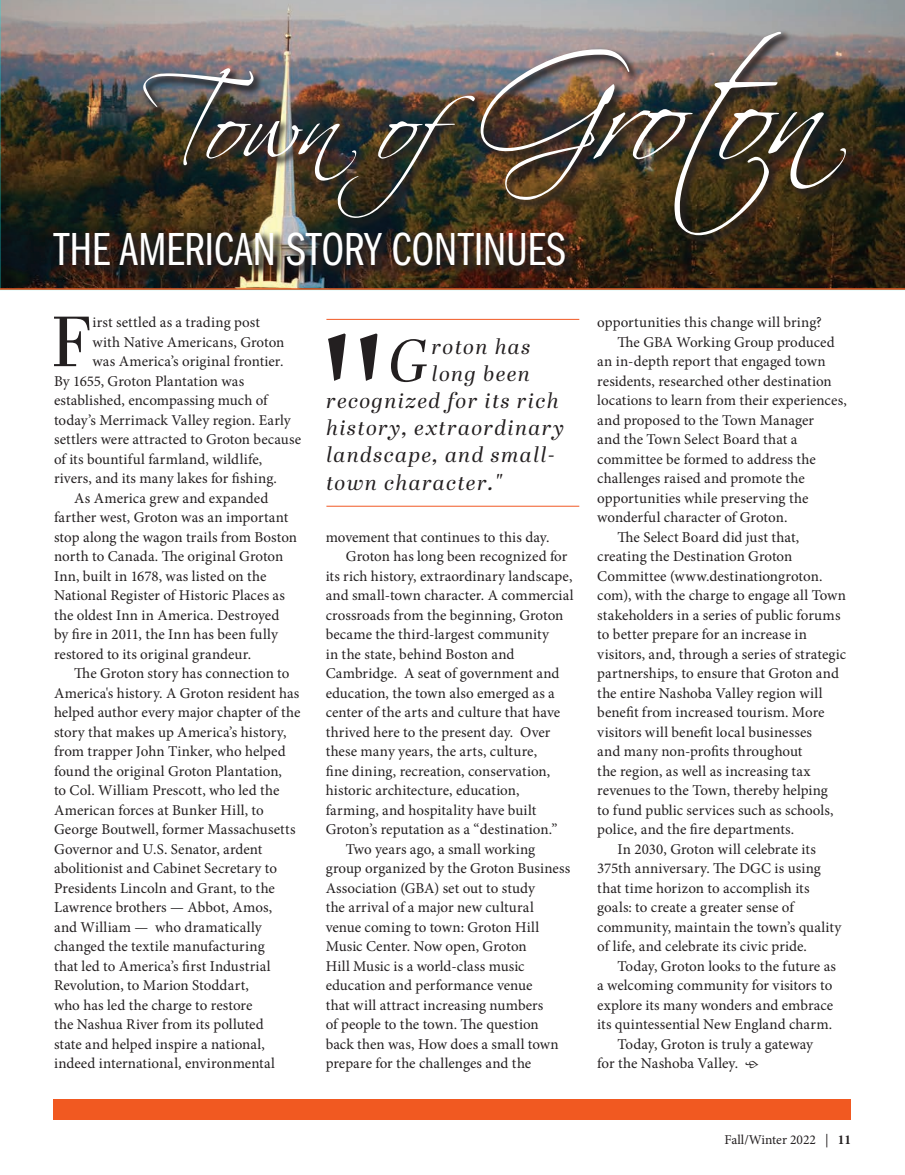
<style>
.page{position:relative;width:905px;height:1175px;background:#fff}
.page>*{position:absolute;margin:0;border:0;box-sizing:border-box;transform-origin:0 0}
.TOC_Titles{font:105px "Scriptina";letter-spacing:-.005em;color:#fff}
.TOC_Titles-2{font:70.65px "Abril Display";color:#231f20}
.TOC_Titles-3{font:italic 59.55px "Abril Display";color:#231f20}
.TOC_Titles-4{font:48px "Franklin Gothic URW Com Boo";letter-spacing:.005em;color:#fff}
.TOC_Titles-5{font:italic 21px "Abril Display";letter-spacing:.075em;color:#231f20}
.TOC_Titles-6{font:15px/19.5px "Minion Pro";letter-spacing:.005em;color:#231f20}
.t1{font:13.5px "Minion Pro";color:#231f20}
.s1{font-size:141px}
.s2{font-weight:700}
</style>
<div class="page">
<img style="left:0;top:0;width:904px;height:288px">
<hr style="left:0;top:288px;width:904px;height:2px;background:#f15921">
<div style="left:141px;top:29px;width:716px;height:218px;background:#231f20;opacity:.8"></div>
<div style="left:54px;top:1099px;width:796px;height:20px;background:#f15921"></div>
<div style="left:51px;top:230px;width:525px;height:47px;background:#231f20;opacity:.8"></div>
<svg style="left:328px;top:333px;width:49px;height:48px"></svg>
<hr style="left:326px;top:506px;width:253px;height:1px;background:#f15924">
<hr style="left:326px;top:319px;width:253px;height:1px;background:#f15924">
<p class="TOC_Titles" style="left:140px;top:59px;width:687px">Town of<span class="s1">Groton</span></p>
<p class="TOC_Titles-4" style="left:54px;top:216px;width:513px">THE AMERICAN STORY CONTINUES</p>
<p class="TOC_Titles-2" style="left:51px;top:293px;width:43px">F</p>
<p class="TOC_Titles-6" style="left:93px;top:313px;width:169px">irst settled as a trading post</p>
<p class="TOC_Titles-6" style="left:93px;top:332px;width:193px">with Native Americans, Groton</p>
<p class="TOC_Titles-6" style="left:93px;top:352px;width:192px">was America’s original frontier.</p>
<p class="TOC_Titles-6" style="left:54px;top:371px;width:192px">By 1655, Groton Plantation was</p>
<p class="TOC_Titles-6" style="left:54px;top:391px;width:215px">established, encompassing much of</p>
<p class="TOC_Titles-6" style="left:54px;top:410px;width:238px">today’s Merrimack Valley region. Early</p>
<p class="TOC_Titles-6" style="left:54px;top:430px;width:248px">settlers were attracted to Groton because</p>
<p class="TOC_Titles-6" style="left:54px;top:449px;width:210px">of its bountiful farmland, wildlife,</p>
<p class="TOC_Titles-6" style="left:54px;top:469px;width:224px">rivers, and its many lakes for fishing.</p>
<p class="TOC_Titles-6" style="left:54px;top:488px;width:244px;text-indent:20px">As America grew and expanded farther west, Groton was an important stop along the wagon trails from Boston north to Canada. The original Groton Inn, built in 1678, was listed on the National Register of Historic Places as the oldest Inn in America. Destroyed by fire in 2011, the Inn has been fully restored to its original grandeur.</p>
<p class="TOC_Titles-6" style="left:54px;top:664px;width:248px;text-indent:20px">The Groton story has connection to America's history. A Groton resident has helped author every major chapter of the story that makes up America’s history, from trapper John Tinker, who helped found the original Groton Plantation,<br>to Col. William Prescott, who led the American forces at Bunker Hill, to George Boutwell, former Massachusetts Governor and U.S. Senator, ardent abolitionist and Cabinet Secretary to Presidents Lincoln and Grant, to the Lawrence brothers — Abbot, Amos,<br>and William — who dramatically changed the textile manufacturing<br>that led to America’s first Industrial Revolution, to Marion Stoddart,<br>who has led the charge to restore<br>the Nashua River from its polluted<br>state and helped inspire a national, indeed international, environmental</p>
<p class="TOC_Titles-3" style="left:389px;top:318px;width:40px">G</p>
<p class="TOC_Titles-5" style="left:432px;top:332px;width:100px">roton has</p>
<p class="TOC_Titles-5" style="left:432px;top:359px;width:100px">long been</p>
<p class="TOC_Titles-5" style="left:326px;top:386px;width:234px">recognized for its rich</p>
<p class="TOC_Titles-5" style="left:326px;top:413px;width:239px">history, extraordinary</p>
<p class="TOC_Titles-5" style="left:326px;top:440px;width:230px">landscape, and small-</p>
<p class="TOC_Titles-5" style="left:326px;top:467px;width:178px">town character."</p>
<p class="TOC_Titles-6" style="left:325px;top:527px;width:225px">movement that continues to this day.</p>
<p class="TOC_Titles-6" style="left:325px;top:547px;width:249px;text-indent:20px">Groton has long been recognized for its rich history, extraordinary landscape, and small-town character. A commercial crossroads from the beginning, Groton became the third-largest community<br>in the state, behind Boston and Cambridge. A seat of government and education, the town also emerged as a center of the arts and culture that have thrived here to the present day. Over these many years, the arts, culture,<br>fine dining, recreation, conservation, historic architecture, education, farming, and hospitality have built Groton’s reputation as a “destination.”</p>
<p class="TOC_Titles-6" style="left:325px;top:839px;width:246px;text-indent:20px">Two years ago, a small working group organized by the Groton Business Association (GBA) set out to study<br>the arrival of a major new cultural venue coming to town: Groton Hill Music Center. Now open, Groton<br>Hill Music is a world-class music education and performance venue<br>that will attract increasing numbers<br>of people to the town. The question back then was, How does a small town prepare for the challenges and the</p>
<p class="TOC_Titles-6" style="left:597px;top:313px;width:226px">opportunities this change will bring?</p>
<p class="TOC_Titles-6" style="left:597px;top:332px;width:251px;text-indent:20px">The GBA Working Group produced an in-depth report that engaged town residents, researched other destination locations to learn from their experiences, and proposed to the Town Manager<br>and the Town Select Board that a committee be formed to address the challenges raised and promote the opportunities while preserving the wonderful character of Groton.</p>
<p class="TOC_Titles-6" style="left:597px;top:527px;width:250px;text-indent:20px">The Select Board did just that, creating the Destination Groton Committee (www.destinationgroton. com), with the charge to engage all Town stakeholders in a series of public forums to better prepare for an increase in visitors, and, through a series of strategic partnerships, to ensure that Groton and the entire Nashoba Valley region will benefit from increased tourism. More visitors will benefit local businesses<br>and many non-profits throughout<br>the region, as well as increasing tax revenues to the Town, thereby helping<br>to fund public services such as schools, police, and the fire departments.</p>
<p class="TOC_Titles-6" style="left:597px;top:839px;width:246px;text-indent:20px">In 2030, Groton will celebrate its 375th anniversary. The DGC is using that time horizon to accomplish its goals: to create a greater sense of community, maintain the town’s quality of life, and celebrate its civic pride.</p>
<p class="TOC_Titles-6" style="left:597px;top:956px;width:240px;text-indent:20px">Today, Groton looks to the future as a welcoming community for visitors to explore its many wonders and embrace its quintessential New England charm.</p>
<p class="TOC_Titles-6" style="left:597px;top:1034px;width:217px;text-indent:20px">Today, Groton is truly a gateway for the Nashoba Valley. •</p>
<p class="t1" style="left:724px;top:1130px;width:128px">Fall/Winter 2022 | <span class="s2">11</span></p>
</div>
